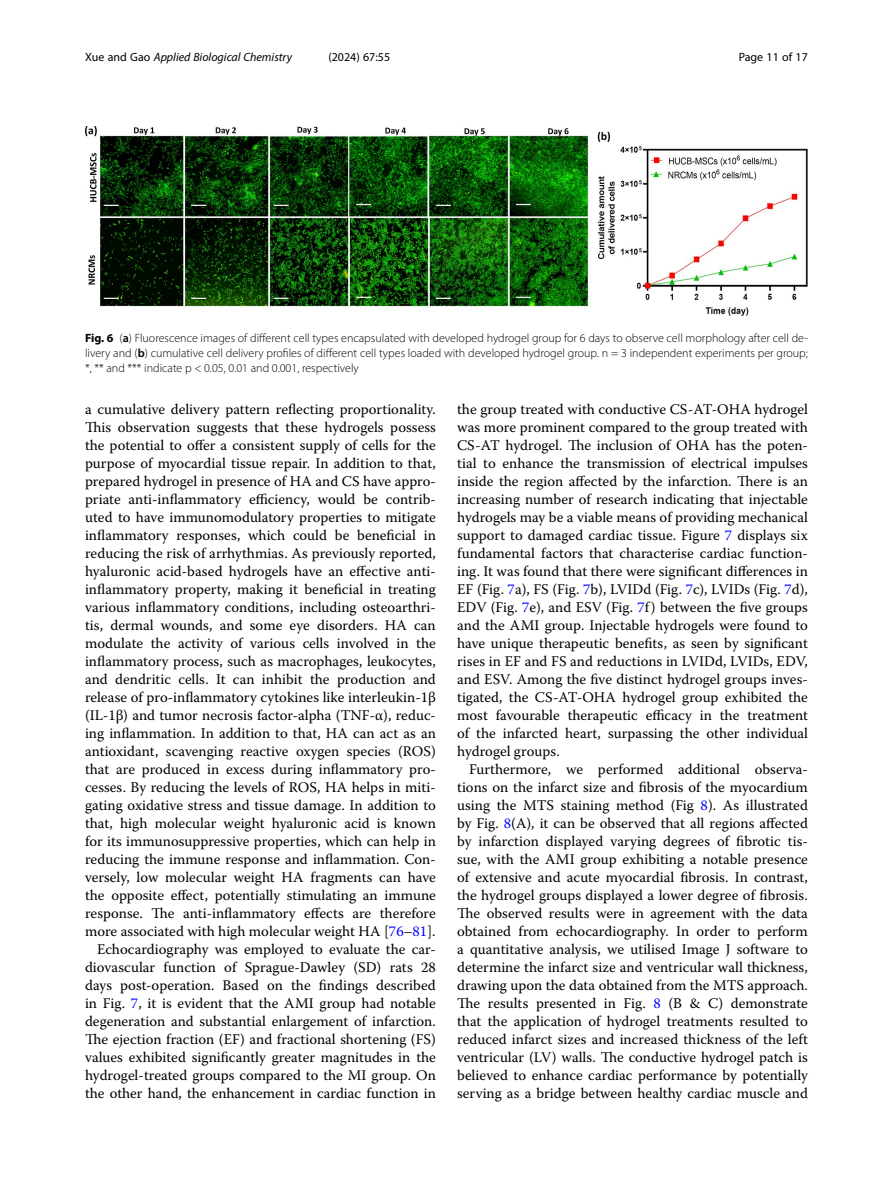
<style>
.page{position:relative;width:893px;height:1191px;background:#fff}
.page>*{position:absolute;margin:0;border:0;box-sizing:border-box;transform-origin:0 0}
.Body_Text_Indent{font:14.7px/18px "Warnock Pro";color:#000;text-align:justify}
.Figure_Caption{font:300 12px/15px "Myriad Pro";color:#000;text-align:justify}
.t1{font:italic 12px "Myriad Pro";color:#000}
.t2{font:12px "Myriad Pro";color:#000}
.s1{font-style:normal}
.s2{font-weight:700}
.s3{font-weight:600}
.s4{color:#00f}
</style>
<div class="page">
<img style="left:85px;top:126px;width:723px;height:189px">
<p class="t1" style="left:85px;top:50px;width:208px"><span class="s1">Xue and Gao</span> Applied Biological Chemistry</p>
<p class="t2" style="left:328px;top:50px;width:63px">(2024) 67:55</p>
<p class="t2" style="left:739px;top:50px;width:71px">Page 11 of 17</p>
<p class="Figure_Caption" style="left:85px;top:330px;width:724px"><span class="s2">Fig. 6</span> (<span class="s3">a</span>) Fluorescence images of different cell types encapsulated with developed hydrogel group for 6 days to observe cell morphology after cell de&shy;livery and (<span class="s3">b</span>) cumulative cell delivery profiles of different cell types loaded with developed hydrogel group. n = 3 independent experiments per group; *, ** and *** indicate p &lt; 0.05, 0.01 and 0.001, respectively</p>
<p class="Body_Text_Indent" style="left:85px;top:400px;width:352px">a cumulative delivery pattern reflecting proportionality.<br>This observation suggests that these hydrogels possess the potential to offer a consistent supply of cells for the purpose of myocardial tissue repair. In addition to that, prepared hydrogel in presence of HA and CS have appro&shy;priate anti-inflammatory efficiency, would be contrib&shy;uted to have immunomodulatory properties to mitigate inflammatory responses, which could be beneficial in reducing the risk of arrhythmias. As previously reported, hyaluronic acid-based hydrogels have an effective anti&shy;inflammatory property, making it beneficial in treating various inflammatory conditions, including osteoarthri&shy;tis, dermal wounds, and some eye disorders. HA can modulate the activity of various cells involved in the inflammatory process, such as macrophages, leukocytes, and dendritic cells. It can inhibit the production and release of pro-inflammatory cytokines like interleukin-1β (IL-1β) and tumor necrosis factor-alpha (TNF-α), reduc&shy;ing inflammation. In addition to that, HA can act as an antioxidant, scavenging reactive oxygen species (ROS) that are produced in excess during inflammatory pro&shy;cesses. By reducing the levels of ROS, HA helps in miti&shy;gating oxidative stress and tissue damage. In addition to that, high molecular weight hyaluronic acid is known for its immunosuppressive properties, which can help in reducing the immune response and inflammation. Con&shy;versely, low molecular weight HA fragments can have the opposite effect, potentially stimulating an immune response. The anti-inflammatory effects are therefore more associated with high molecular weight HA [<span class="s4">76</span>–<span class="s4">81</span>].</p>
<p class="Body_Text_Indent" style="left:85px;top:940px;width:352px;text-indent:12px">Echocardiography was employed to evaluate the car&shy;diovascular function of Sprague-Dawley (SD) rats 28 days post-operation. Based on the findings described in Fig. <span class="s4">7</span>, it is evident that the AMI group had notable degeneration and substantial enlargement of infarction.<br>The ejection fraction (EF) and fractional shortening (FS) values exhibited significantly greater magnitudes in the hydrogel-treated groups compared to the MI group. On the other hand, the enhancement in cardiac function in</p>
<p class="Body_Text_Indent" style="left:457px;top:400px;width:352px">the group treated with conductive CS-AT-OHA hydrogel was more prominent compared to the group treated with CS-AT hydrogel. The inclusion of OHA has the poten&shy;tial to enhance the transmission of electrical impulses inside the region affected by the infarction. There is an increasing number of research indicating that injectable hydrogels may be a viable means of providing mechanical support to damaged cardiac tissue. Figure <span class="s4">7</span> displays six fundamental factors that characterise cardiac function&shy;ing. It was found that there were significant differences in EF (Fig. <span class="s4">7</span>a), FS (Fig. <span class="s4">7</span>b), LVIDd (Fig. <span class="s4">7</span>c), LVIDs (Fig. <span class="s4">7</span>d), EDV (Fig. <span class="s4">7</span>e), and ESV (Fig. <span class="s4">7</span>f) between the five groups and the AMI group. Injectable hydrogels were found to have unique therapeutic benefits, as seen by significant rises in EF and FS and reductions in LVIDd, LVIDs, EDV, and ESV. Among the five distinct hydrogel groups inves&shy;tigated, the CS-AT-OHA hydrogel group exhibited the most favourable therapeutic efficacy in the treatment of the infarcted heart, surpassing the other individual hydrogel groups.</p>
<p class="Body_Text_Indent" style="left:457px;top:760px;width:352px;text-indent:12px">Furthermore, we performed additional observa&shy;tions on the infarct size and fibrosis of the myocardium using the MTS staining method (Fig <span class="s4">8</span>). As illustrated by Fig. <span class="s4">8</span>(A), it can be observed that all regions affected by infarction displayed varying degrees of fibrotic tis&shy;sue, with the AMI group exhibiting a notable presence of extensive and acute myocardial fibrosis. In contrast, the hydrogel groups displayed a lower degree of fibrosis.<br>The observed results were in agreement with the data obtained from echocardiography. In order to perform a quantitative analysis, we utilised Image J software to determine the infarct size and ventricular wall thickness, drawing upon the data obtained from the MTS approach.<br>The results presented in Fig. <span class="s4">8</span> (B &amp; C) demonstrate that the application of hydrogel treatments resulted to reduced infarct sizes and increased thickness of the left ventricular (LV) walls. The conductive hydrogel patch is believed to enhance cardiac performance by potentially serving as a bridge between healthy cardiac muscle and</p>
</div>
